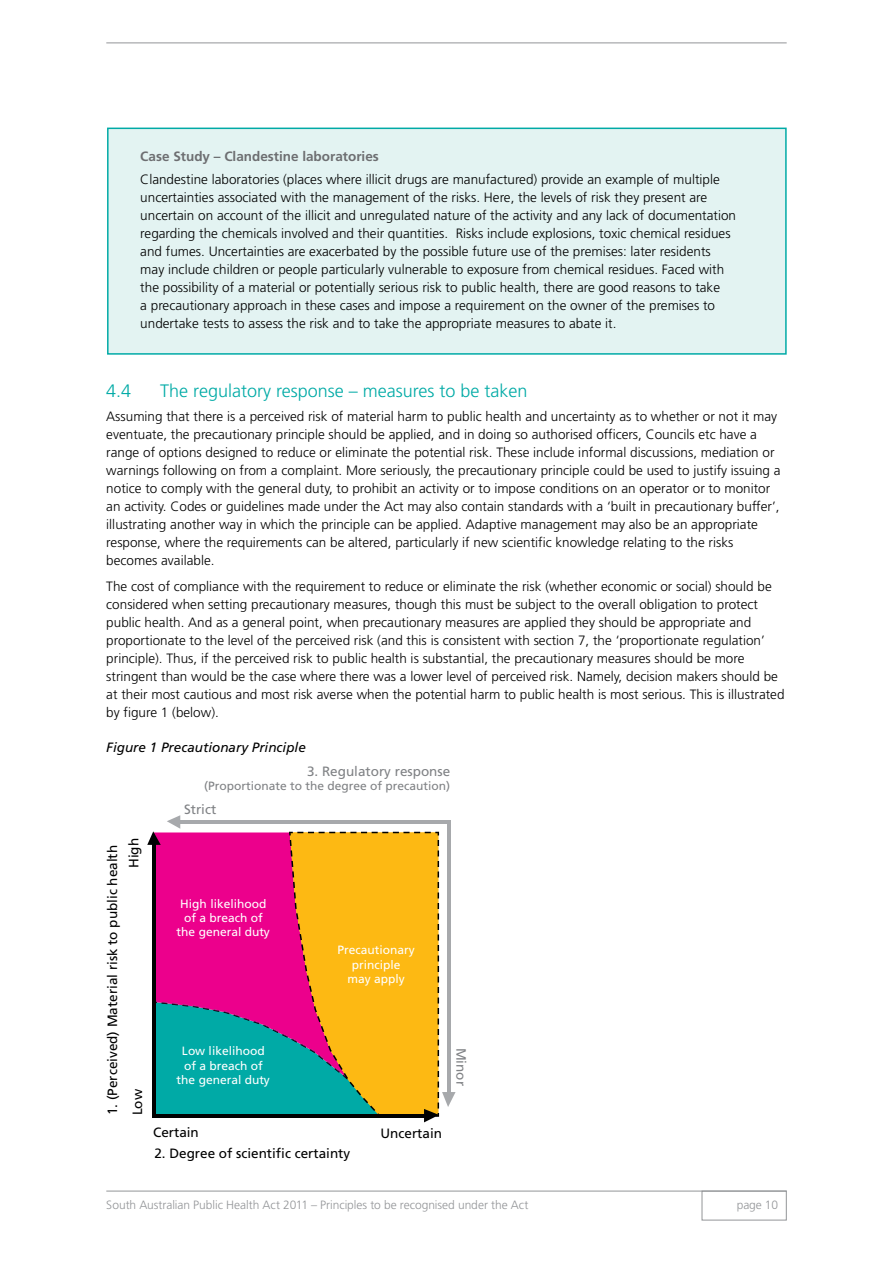
<style>
.page{position:relative;width:893px;height:1263px;background:#fff}
.page>*{position:absolute;margin:0;border:0;box-sizing:border-box;transform-origin:0 0}
.t1{font:300 18px "Frutiger";color:#00aaa6}
.t2{font:300 13.5px/18px "Frutiger";color:#000}
.t3{font:13.5px "Frutiger";color:#000}
.t4{font:700 13.5px "Frutiger";color:#6d6e71}
.t5{font:13.5px "Frutiger";color:#808285}
.t6{font:italic 13.5px "Frutiger";color:#000}
.t7{font:12px/14.4px "Frutiger";color:#fff;text-align:center}
.t8{font:300 12px "Frutiger";letter-spacing:-.005em;color:#939598}
.t9{font:12px "Frutiger";color:#808285}
</style>
<div class="page">
<div style="left:702px;top:1191px;width:85px;height:29px;border:1px solid #939598"></div>
<hr style="left:106px;top:1191px;width:681px;height:1px;background:#939598">
<hr style="left:106px;top:43px;width:681px;height:1px;background:#939598">
<div style="left:107px;top:128px;width:680px;height:227px;background:#e3f3f2;border:2px solid #00aaa6"></div>
<svg style="left:147px;top:815px;width:309px;height:307px;background:#c0826d"></svg>
<p class="t4" style="left:140px;top:148px;width:240px">Case Study – Clandestine laboratories</p>
<p class="t2" style="left:140px;top:171px;width:597px">Clandestine laboratories (places where illicit drugs are manufactured) provide an example of multiple uncertainties associated with the management of the risks. Here, the levels of risk they present are uncertain on account of the illicit and unregulated nature of the activity and any lack of documentation regarding the chemicals involved and their quantities. Risks include explosions, toxic chemical residues and fumes. Uncertainties are exacerbated by the possible future use of the premises: later residents may include children or people particularly vulnerable to exposure from chemical residues. Faced with the possibility of a material or potentially serious risk to public health, there are good reasons to take<br>a precautionary approach in these cases and impose a requirement on the owner of the premises to undertake tests to assess the risk and to take the appropriate measures to abate it.</p>
<h1 class="t1" style="left:106px;top:380px;width:27px">4.4</h1>
<h1 class="t1" style="left:160px;top:380px;width:369px">The regulatory response – measures to be taken</h1>
<p class="t2" style="left:106px;top:407px;width:676px">Assuming that there is a perceived risk of material harm to public health and uncertainty as to whether or not it may eventuate, the precautionary principle should be applied, and in doing so authorised officers, Councils etc have a range of options designed to reduce or eliminate the potential risk. These include informal discussions, mediation or warnings following on from a complaint. More seriously, the precautionary principle could be used to justify issuing a notice to comply with the general duty, to prohibit an activity or to impose conditions on an operator or to monitor an activity. Codes or guidelines made under the Act may also contain standards with a ‘built in precautionary buffer’, illustrating another way in which the principle can be applied. Adaptive management may also be an appropriate response, where the requirements can be altered, particularly if new scientific knowledge relating to the risks becomes available.</p>
<p class="t2" style="left:106px;top:578px;width:680px">The cost of compliance with the requirement to reduce or eliminate the risk (whether economic or social) should be considered when setting precautionary measures, though this must be subject to the overall obligation to protect public health. And as a general point, when precautionary measures are applied they should be appropriate and proportionate to the level of the perceived risk (and this is consistent with section 7, the ‘proportionate regulation’ principle). Thus, if the perceived risk to public health is substantial, the precautionary measures should be more stringent than would be the case where there was a lower level of perceived risk. Namely, decision makers should be at their most cautious and most risk averse when the potential harm to public health is most serious. This is illustrated by figure 1 (below).</p>
<p class="t6" style="left:106px;top:740px;width:201px">Figure 1 Precautionary Principle</p>
<p class="t5" style="left:307px;top:763px;width:145px">3. Regulatory response</p>
<p class="t9" style="left:204px;top:779px;width:248px">(Proportionate to the degree of precaution)</p>
<p class="t3" style="left:105px;top:1115px;width:272px;rotate:-90deg">1. (Perceived) Material risk to public health</p>
<p class="t3" style="left:126px;top:868px;width:31px;rotate:-90deg">High</p>
<p class="t3" style="left:129px;top:1115px;width:28px;rotate:-90deg">Low</p>
<p class="t5" style="left:184px;top:801px;width:34px">Strict</p>
<p class="t7" style="left:177px;top:896px;width:95px">High likelihood of a breach of the general duty</p>
<p class="t7" style="left:177px;top:1044px;width:95px">Low likelihood of a breach of the general duty</p>
<p class="t7" style="left:338px;top:943px;width:79px">Precautionary principle<br>may apply</p>
<p class="t3" style="left:153px;top:1124px;width:47px">Certain</p>
<p class="t3" style="left:381px;top:1125px;width:63px">Uncertain</p>
<p class="t3" style="left:154px;top:1145px;width:197px">2. Degree of scientific certainty</p>
<p class="t5" style="left:469px;top:1047px;width:40px;rotate:90deg">Minor</p>
<p class="t8" style="left:106px;top:1198px;width:424px">South Australian Public Health Act 2011 – Principles to be recognised under the Act</p>
<p class="t8" style="left:737px;top:1198px;width:43px">page 10</p>
</div>
